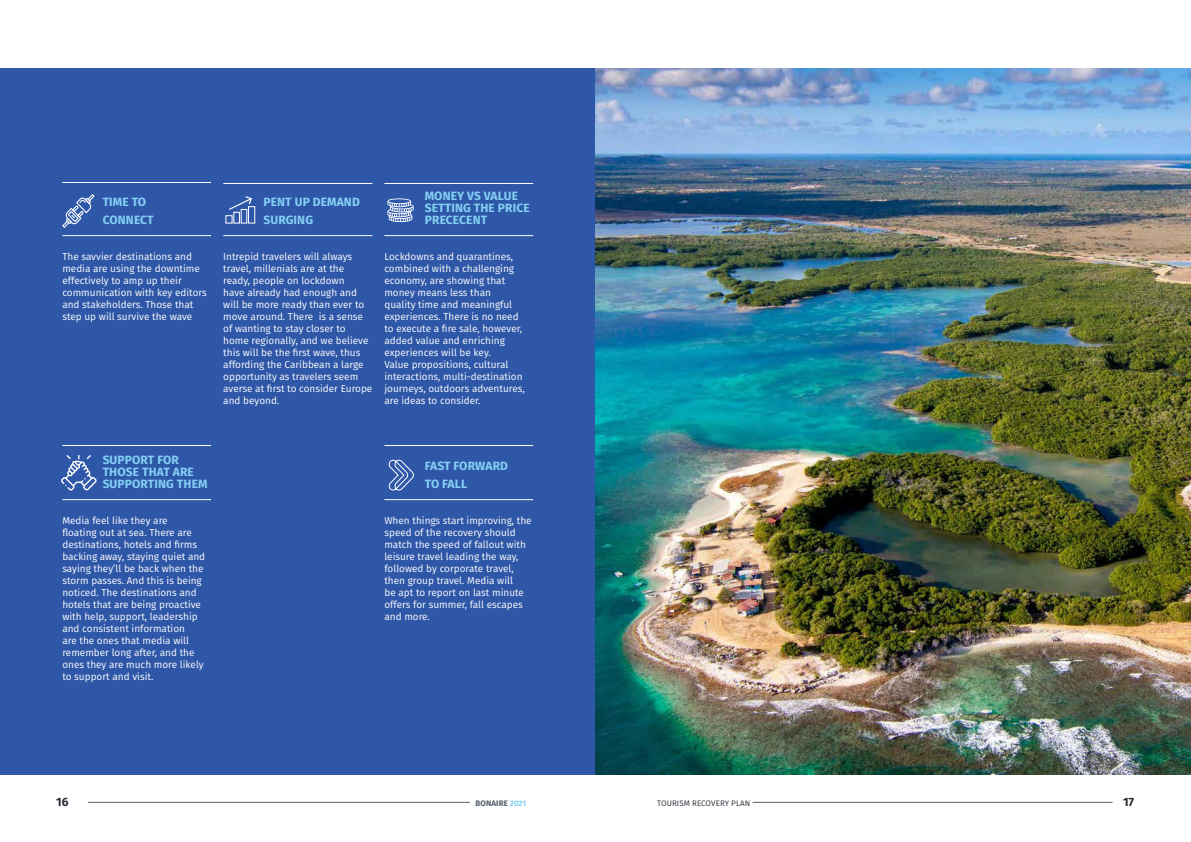
<style>
.page{position:relative;width:1191px;height:842px;background:#fff}
.page>*{position:absolute;margin:0;border:0;box-sizing:border-box;transform-origin:0 0}
.t1{font:700 12px/12px "Fira Sans";letter-spacing:.01em;color:#83cff3}
.t2{font:700 12px "Fira Sans";color:#2a2c37}
.t3{font:10px/12px "Fira Sans";color:#fff}
.t4{font:8px "Fira Sans";letter-spacing:.01em;color:#2a2c37}
.t5{font:700 8px "Fira Sans";letter-spacing:.01em;color:#55616d}
.s1{color:#83cff3}
</style>
<div class="page">
<div style="left:0;top:68px;width:595px;height:707px;background:#2f57a8"></div>
<hr style="left:62px;top:182px;width:149px;height:1px;background:#fff">
<hr style="left:62px;top:445px;width:149px;height:1px;background:#fff">
<hr style="left:223px;top:183px;width:149px;height:1px;background:#fff">
<hr style="left:384px;top:183px;width:149px;height:1px;background:#fff">
<hr style="left:384px;top:445px;width:149px;height:1px;background:#fff">
<hr style="left:62px;top:235px;width:149px;height:1px;background:#fff">
<hr style="left:62px;top:499px;width:149px;height:1px;background:#fff">
<hr style="left:223px;top:235px;width:149px;height:1px;background:#fff">
<hr style="left:384px;top:235px;width:149px;height:1px;background:#fff">
<hr style="left:384px;top:499px;width:149px;height:1px;background:#fff">
<svg style="left:387px;top:198px;width:27px;height:24px"></svg>
<svg style="left:388px;top:459px;width:26px;height:32px"></svg>
<div style="left:248px;top:206px;width:7px;height:18px;border:1px solid #fff"></div>
<div style="left:233px;top:212px;width:7px;height:12px;border:1px solid #fff"></div>
<div style="left:225px;top:215px;width:8px;height:9px;border:1px solid #fff"></div>
<svg style="left:229px;top:196px;width:23px;height:14px"></svg>
<svg style="left:62px;top:194px;width:33px;height:34px"></svg>
<svg style="left:61px;top:455px;width:36px;height:35px"></svg>
<img style="left:595px;top:68px;width:596px;height:707px">
<hr style="left:88px;top:802px;width:382px;height:1px;background:#55616d">
<hr style="left:752px;top:802px;width:360px;height:1px;background:#55616d">
<p class="t1" style="left:103px;top:192px;width:52px;line-height:18px">TIME TO<br>CONNECT</p>
<p class="t3" style="left:62px;top:250px;width:146px">The savvier destinations and media are using the downtime effectively to amp up their communication with key editors and stakeholders. Those that step up will survive the wave</p>
<p class="t1" style="left:263px;top:192px;width:98px;line-height:18px">PENT UP DEMAND<br>SURGING</p>
<p class="t3" style="left:223px;top:250px;width:151px">Intrepid travelers will always travel, millenials are at the ready, people on lockdown<br>have already had enough and will be more ready than ever to move around. There is a sense of wanting to stay closer to home regionally, and we believe this will be the first wave, thus affording the Caribbean a large opportunity as travelers seem averse at first to consider Europe and beyond.</p>
<p class="t1" style="left:425px;top:189px;width:106px">MONEY VS VALUE<br>SETTING THE PRICE<br>PRECECENT</p>
<p class="t3" style="left:384px;top:250px;width:142px">Lockdowns and quarantines, combined with a challenging economy, are showing that money means less than<br>quality time and meaningful experiences. There is no need to execute a fire sale, however, added value and enriching experiences will be key.<br>Value propositions, cultural interactions, multi-destination journeys, outdoors adventures, are ideas to consider.</p>
<p class="t1" style="left:103px;top:453px;width:106px">SUPPORT FOR<br>THOSE THAT ARE<br>SUPPORTING THEM</p>
<p class="t3" style="left:62px;top:514px;width:144px">Media feel like they are<br>floating out at sea. There are destinations, hotels and firms backing away, staying quiet and saying they’ll be back when the storm passes. And this is being noticed. The destinations and hotels that are being proactive with help, support, leadership and consistent information<br>are the ones that media will remember long after, and the ones they are much more likely to support and visit.</p>
<p class="t1" style="left:425px;top:456px;width:85px;line-height:18px">FAST FORWARD<br>TO FALL</p>
<p class="t3" style="left:384px;top:514px;width:149px">When things start improving, the speed of the recovery should match the speed of fallout with leisure travel leading the way, followed by corporate travel, then group travel. Media will<br>be apt to report on last minute offers for summer, fall escapes and more.</p>
<p class="t2" style="left:56px;top:792px;width:14px">16</p>
<p class="t5" style="left:475px;top:797px;width:52px">BONAIRE <span class="s1">2021</span></p>
<p class="t4" style="left:657px;top:797px;width:94px">TOURISM RECOVERY PLAN</p>
<p class="t2" style="left:1123px;top:792px;width:13px">17</p>
</div>
